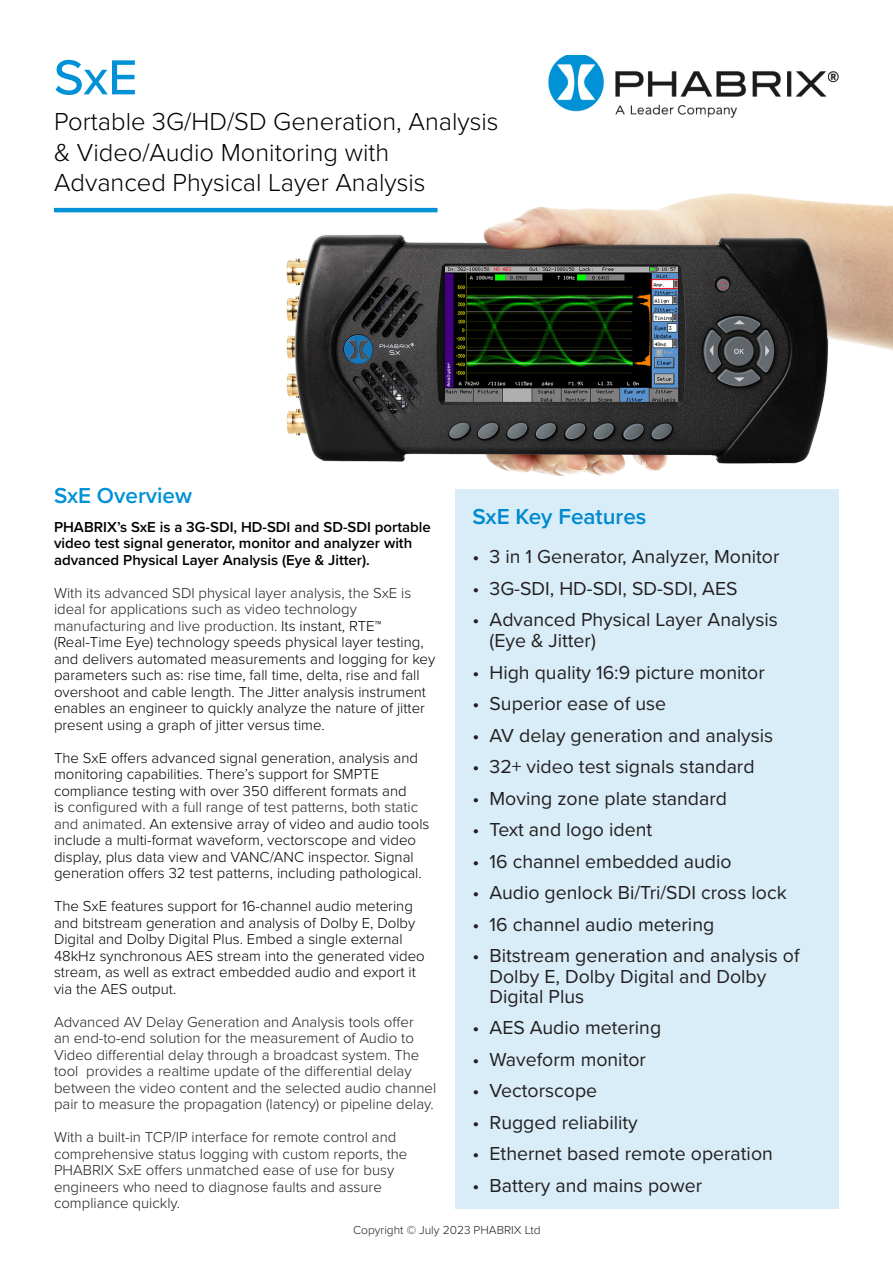
<style>
.page{position:relative;width:893px;height:1263px;background:#fff}
.page>*{position:absolute;margin:0;border:0;box-sizing:border-box;transform-origin:0 0}
.t1{font:500 51px "Proxima Nova";color:#0091d6}
.t2{font:300 25.5px "Proxima Nova";color:#000}
.t3{font:600 22.5px "Proxima Nova";color:#0089cf}
.t4{font:600 22.5px "Proxima Nova";color:#0091d6}
.t5{font:19.5px/20.2px "Proxima Nova";color:#231f20}
.t6{font:300 15px/16.5px "Proxima Nova";color:#000}
.t7{font:300 15px/16.5px "Proxima Nova";color:#231f20}
.t8{font:600 15px/16.5px "Proxima Nova";color:#000}
.t9{font:300 12px "Proxima Nova";color:#231f20}
.s1{color:#000}
.s2{color:#231f20}
</style>
<div class="page">
<hr style="left:54px;top:208px;width:383px;height:4px;background:#0091d6">
<img style="left:549px;top:56px;width:289px;height:62px">
<div style="left:455px;top:489px;width:384px;height:720px;background:#d9edf8"></div>
<img style="left:268px;top:193px;width:625px;height:283px">
<p class="t1" style="left:54px;top:39px;width:85px">SxE</p>
<p class="t2" style="left:54px;top:102px;width:446px">Portable 3G/HD/SD Generation, Analysis</p>
<p class="t2" style="left:54px;top:133px;width:337px">&amp; Video/Audio Monitoring with</p>
<p class="t2" style="left:54px;top:164px;width:373px">Advanced Physical Layer Analysis</p>
<p class="t4" style="left:54px;top:479px;width:140px">SxE Overview</p>
<p class="t8" style="left:54px;top:518px;width:378px">PHABRIX’s SxE is a 3G-SDI, HD-SDI and SD-SDI portable video test signal generator, monitor and analyzer with advanced Physical Layer Analysis (Eye &amp; Jitter).</p>
<p class="t7" style="left:54px;top:583px;width:359px">With its advanced SDI physical layer analysis, the SxE is ideal for applications such as video technology</p>
<p class="t7" style="left:54px;top:616px;width:329px">manufacturing and live production. <span class="s1">Its instant, RTE™</span></p>
<p class="t6" style="left:54px;top:633px;width:383px">(Real-Time Eye) technology speeds physical layer testing, and delivers automated measurements and logging for key parameters such as: rise time, fall time, delta, rise and fall overshoot and cable length. The Jitter analysis instrument enables an engineer to quickly analyze the nature of jitter present using a graph of jitter versus time.</p>
<p class="t6" style="left:54px;top:748px;width:365px">The SxE offers advanced signal generation, analysis and monitoring capabilities. There’s support for SMPTE</p>
<p class="t6" style="left:54px;top:781px;width:377px">compliance testing with over 350 different formats and<br>is <span class="s2">configured with a full range of test patterns, both static and animated.</span> An extensive array of video and audio tools include a multi-format waveform, vectorscope and video display, plus data view and VANC/ANC inspector. Signal generation offers 32 test patterns, including pathological.</p>
<p class="t6" style="left:54px;top:897px;width:372px">The SxE features support for 16-channel audio metering and bitstream generation and analysis of Dolby E, Dolby Digital and Dolby Digital Plus. Embed a single external 48kHz synchronous AES stream into the generated video stream, as well as extract embedded audio and export it via the AES output.</p>
<p class="t7" style="left:54px;top:1012px;width:384px">Advanced AV Delay Generation and Analysis tools offer<br>an end-to-end solution for the measurement of Audio to Video differential delay through a broadcast system. The tool provides a realtime update of the differential delay between the video content and the selected audio channel pair to measure the propagation (latency) or pipeline delay.</p>
<p class="t7" style="left:54px;top:1128px;width:344px">With a built-in TCP/IP interface for remote control and</p>
<p class="t7" style="left:54px;top:1144px;width:355px">comprehensive status logging with custom reports, the</p>
<p class="t7" style="left:54px;top:1161px;width:342px">PHABRIX SxE offers unmatched ease of use for busy</p>
<p class="t7" style="left:54px;top:1177px;width:329px">engineers who need to diagnose faults and assure</p>
<p class="t7" style="left:54px;top:1194px;width:128px">compliance quickly.</p>
<p class="t3" style="left:472px;top:500px;width:176px">SxE Key Features</p>
<p class="t5" style="left:472px;top:546px;width:308px">• 3 in 1 Generator, Analyzer, Monitor</p>
<p class="t5" style="left:472px;top:577px;width:267px">• 3G-SDI, HD-SDI, SD-SDI, AES</p>
<p class="t5" style="left:489px;top:608px;width:290px;line-height:21px;text-indent:-17px">• Advanced Physical Layer Analysis (Eye &amp; Jitter)</p>
<p class="t5" style="left:472px;top:661px;width:294px">• High quality 16:9 picture monitor</p>
<p class="t5" style="left:472px;top:693px;width:195px">• Superior ease of use</p>
<p class="t5" style="left:472px;top:724px;width:302px">• AV delay generation and analysis</p>
<p class="t5" style="left:472px;top:756px;width:284px">• 32+ video test signals standard</p>
<p class="t5" style="left:472px;top:787px;width:256px">• Moving zone plate standard</p>
<p class="t5" style="left:472px;top:819px;width:181px">• Text and logo ident</p>
<p class="t5" style="left:472px;top:850px;width:261px">• 16 channel embedded audio</p>
<p class="t5" style="left:472px;top:882px;width:316px">• Audio genlock Bi/Tri/SDI cross lock</p>
<p class="t5" style="left:472px;top:913px;width:243px">• 16 channel audio metering</p>
<p class="t5" style="left:489px;top:945px;width:312px;text-indent:-17px">• Bitstream generation and analysis of<br>Dolby E, Dolby Digital and Dolby<br>Digital Plus</p>
<p class="t5" style="left:472px;top:1017px;width:190px">• AES Audio metering</p>
<p class="t5" style="left:472px;top:1048px;width:175px">• Waveform monitor</p>
<p class="t5" style="left:472px;top:1080px;width:126px">• Vectorscope</p>
<p class="t5" style="left:472px;top:1111px;width:167px">• Rugged reliability</p>
<p class="t5" style="left:472px;top:1143px;width:302px">• Ethernet based remote operation</p>
<p class="t5" style="left:472px;top:1174px;width:231px">• Battery and mains power</p>
<p class="t9" style="left:353px;top:1221px;width:189px">Copyright © July 2023 PHABRIX Ltd</p>
</div>
